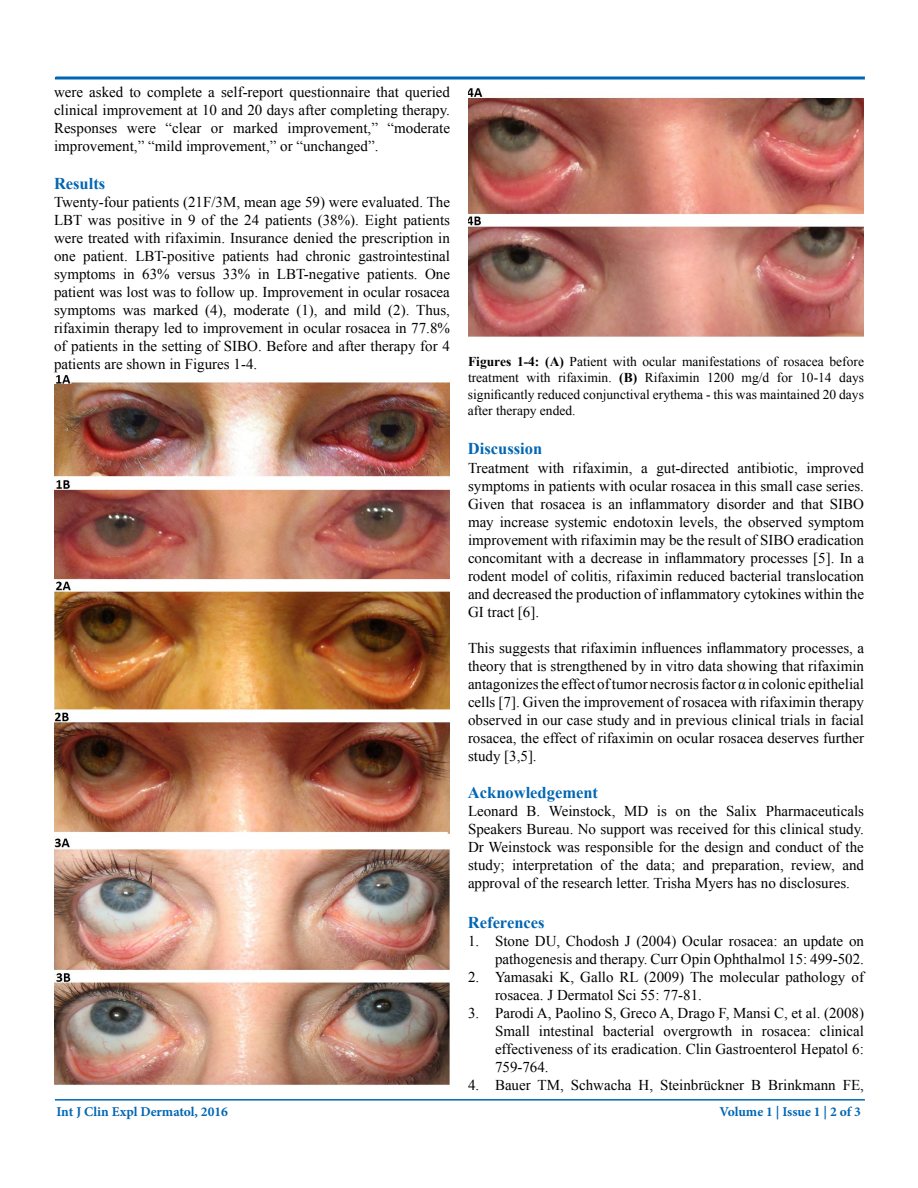
<style>
.page{position:relative;width:918px;height:1188px;background:#fff}
.page>*{position:absolute;margin:0;border:0;box-sizing:border-box;transform-origin:0 0}
.t1{font:700 16.5px "Times New Roman";color:#0066b3}
.t2{font:15px/18px "Times New Roman";color:#000;text-align:justify}
.t3{font:13.5px/16.2px "Times New Roman";color:#000;text-align:justify}
.t4{font:700 13.5px "Minion Pro";color:#0066b3}
.s1{font-weight:700}
</style>
<div class="page">
<hr style="left:55px;top:1099px;width:810px;height:2px;background:#0066b3">
<svg style="left:54px;top:76px;width:811px;height:4px;background:#3f8cc5"></svg>
<img style="left:54px;top:375px;width:396px;height:710px">
<img style="left:468px;top:88px;width:396px;height:249px">
<p class="t2" style="left:54px;top:83px;width:398px">were asked to complete a self-report questionnaire that queried clinical improvement at 10 and 20 days after completing therapy.<br>Responses were “clear or marked improvement,” “moderate improvement,” “mild improvement,” or “unchanged”.</p>
<p class="t1" style="left:54px;top:172px;width:53px">Results</p>
<p class="t2" style="left:54px;top:192px;width:398px">Twenty-four patients (21F/3M, mean age 59) were evaluated. The LBT was positive in 9 of the 24 patients (38%). Eight patients were treated with rifaximin. Insurance denied the prescription in one patient. LBT-positive patients had chronic gastrointestinal symptoms in 63% versus 33% in LBT-negative patients. One patient was lost was to follow up. Improvement in ocular rosacea symptoms was marked (4), moderate (1), and mild (2). Thus, rifaximin therapy led to improvement in ocular rosacea in 77.8% of patients in the setting of SIBO. Before and after therapy for 4 patients are shown in Figures 1-4.</p>
<p class="t3" style="left:468px;top:353px;width:398px"><span class="s1">Figures 1-4: (A)</span> Patient with ocular manifestations of rosacea before treatment with rifaximin. <span class="s1">(B)</span> Rifaximin 1200 mg/d for 10-14 days significantly reduced conjunctival erythema - this was maintained 20 days after therapy ended.</p>
<p class="t1" style="left:468px;top:437px;width:76px">Discussion</p>
<p class="t2" style="left:468px;top:458px;width:398px">Treatment with rifaximin, a gut-directed antibiotic, improved symptoms in patients with ocular rosacea in this small case series.<br>Given that rosacea is an inflammatory disorder and that SIBO may increase systemic endotoxin levels, the observed symptom improvement with rifaximin may be the result of SIBO eradication concomitant with a decrease in inflammatory processes [5]. In a rodent model of colitis, rifaximin reduced bacterial translocation and decreased the production of inflammatory cytokines within the GI tract [6].</p>
<p class="t2" style="left:468px;top:638px;width:398px">This suggests that rifaximin influences inflammatory processes, a theory that is strengthened by in vitro data showing that rifaximin antagonizes the effect of tumor necrosis factor α in colonic epithelial cells [7]. Given the improvement of rosacea with rifaximin therapy observed in our case study and in previous clinical trials in facial rosacea, the effect of rifaximin on ocular rosacea deserves further study [3,5].</p>
<p class="t1" style="left:468px;top:781px;width:132px">Acknowledgement</p>
<p class="t2" style="left:468px;top:802px;width:398px">Leonard B. Weinstock, MD is on the Salix Pharmaceuticals Speakers Bureau. No support was received for this clinical study.<br>Dr Weinstock was responsible for the design and conduct of the study; interpretation of the data; and preparation, review, and approval of the research letter. Trisha Myers has no disclosures.</p>
<p class="t1" style="left:468px;top:911px;width:78px">References</p>
<p class="t2" style="left:468px;top:932px;width:398px;text-align:right">1. Stone DU, Chodosh J (2004) Ocular rosacea: an update on pathogenesis and therapy. Curr Opin Ophthalmol 15: 499-502.</p>
<p class="t2" style="left:495px;top:968px;width:371px;text-indent:-27px">2. Yamasaki K, Gallo RL (2009) The molecular pathology of rosacea. J Dermatol Sci 55: 77-81.</p>
<p class="t2" style="left:495px;top:1004px;width:371px;text-indent:-27px">3. Parodi A, Paolino S, Greco A, Drago F, Mansi C, et al. (2008)<br>Small intestinal bacterial overgrowth in rosacea: clinical effectiveness of its eradication. Clin Gastroenterol Hepatol 6:<br>759-764.</p>
<p class="t2" style="left:468px;top:1076px;width:397px">4. Bauer TM, Schwacha H, Steinbrückner B Brinkmann FE,</p>
<p class="t4" style="left:56px;top:1102px;width:173px">Int J Clin Expl Dermatol, 2016</p>
<p class="t4" style="left:719px;top:1102px;width:143px">Volume 1 | Issue 1 | 2 of 3</p>
</div>
